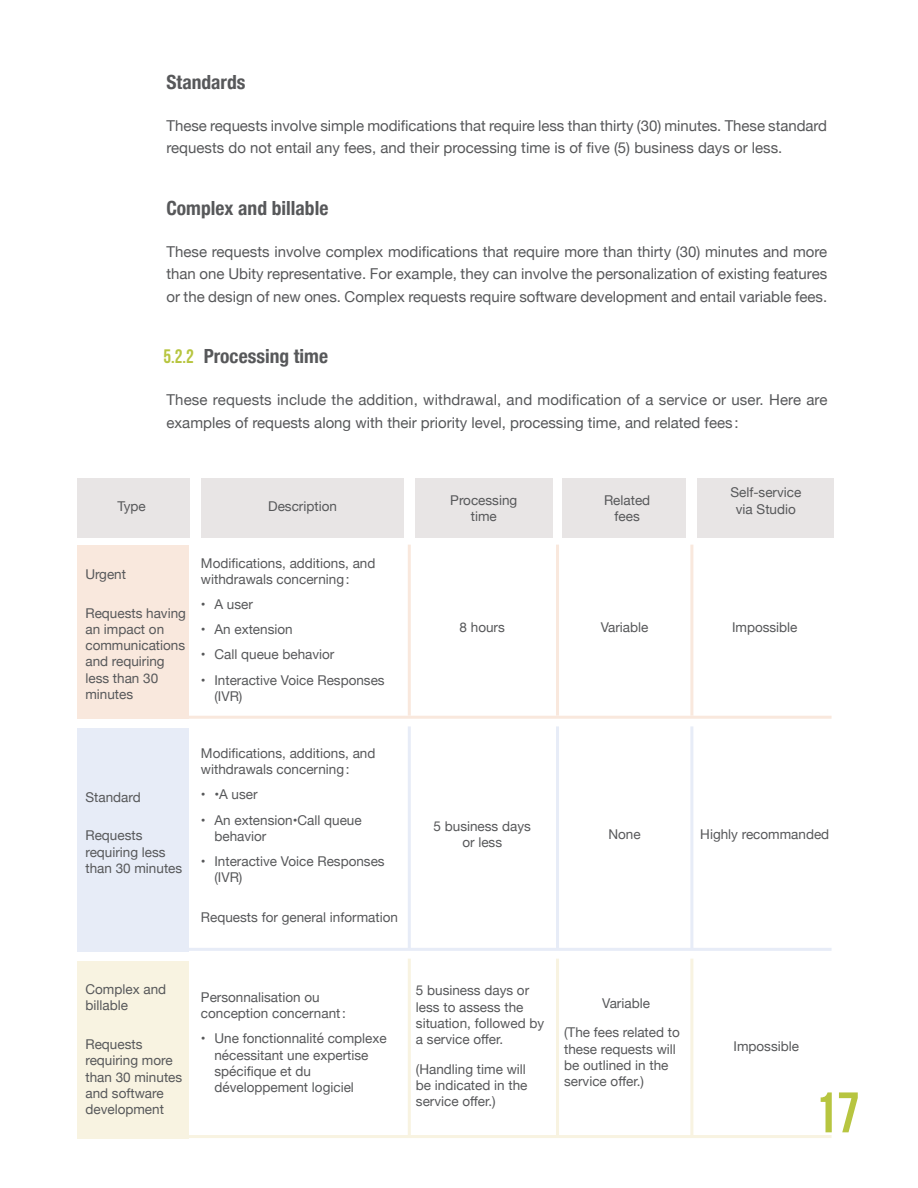
<style>
.page{position:relative;width:918px;height:1188px;background:#fff}
.page>*{position:absolute;margin:0;border:0;box-sizing:border-box;transform-origin:0 0}
.t1{font:57px "Bebas Neue";color:#b7c540}
.t2{font:700 condensed 19.5px "Helvetica Neue";color:#57585a}
.t3{font:15px/22.5px "Helvetica Neue";color:#57585a}
.t4{font:13.5px/16.2px "Helvetica Neue";color:#57585a}
.s1{font-family:"Bebas Neue";font-weight:400;font-stretch:normal;color:#b7c540}
</style>
<div class="page">
<hr style="left:189px;top:1135px;width:643px;height:3px;background:#f8f3e1">
<div style="left:78px;top:728px;width:111px;height:223px;background:#e7ecf7"></div>
<div style="left:78px;top:961px;width:111px;height:178px;background:#f8f3e1"></div>
<div style="left:78px;top:545px;width:111px;height:174px;background:#f9e8dd"></div>
<div style="left:78px;top:478px;width:112px;height:59px;background:#e8e5e5"></div>
<div style="left:201px;top:478px;width:202px;height:59px;background:#e8e5e5"></div>
<div style="left:415px;top:478px;width:137px;height:59px;background:#e8e5e5"></div>
<div style="left:562px;top:478px;width:124px;height:59px;background:#e8e5e5"></div>
<div style="left:697px;top:478px;width:137px;height:59px;background:#e8e5e5"></div>
<hr style="left:189px;top:716px;width:643px;height:3px;background:#f9e8dd">
<hr style="left:189px;top:948px;width:643px;height:3px;background:#e7ecf7">
<hr style="left:408px;top:545px;width:3px;height:171px;background:#f9e8dd">
<hr style="left:408px;top:726px;width:3px;height:223px;background:#e7ecf7">
<hr style="left:408px;top:959px;width:3px;height:176px;background:#f8f3e1">
<hr style="left:556px;top:545px;width:3px;height:171px;background:#f9e8dd">
<hr style="left:556px;top:726px;width:3px;height:223px;background:#e7ecf7">
<hr style="left:556px;top:959px;width:3px;height:176px;background:#f8f3e1">
<hr style="left:690px;top:545px;width:3px;height:171px;background:#f9e8dd">
<hr style="left:690px;top:726px;width:3px;height:223px;background:#e7ecf7">
<hr style="left:690px;top:959px;width:3px;height:176px;background:#f8f3e1">
<h2 class="t2" style="left:166px;top:66px;width:81px">Standards</h2>
<p class="t3" style="left:166px;top:115px;width:662px">These requests involve simple modifications that require less than thirty (30) minutes. These standard requests do not entail any fees, and their processing time is of five (5) business days or less.</p>
<h2 class="t2" style="left:166px;top:192px;width:163px">Complex and billable</h2>
<p class="t3" style="left:166px;top:241px;width:662px;text-align:justify">These requests involve complex modifications that require more than thirty (30) minutes and more than one Ubity representative. For example, they can involve the personalization of existing features or the design of new ones. Complex requests require software development and entail variable fees.</p>
<h2 class="t2" style="left:164px;top:340px;width:166px"><span class="s1">5.2.2</span> Processing time</h2>
<p class="t3" style="left:166px;top:390px;width:663px">These requests include the addition, withdrawal, and modification of a service or user. Here are examples of requests along with their priority level, processing time, and related fees:</p>
<p class="t4" style="left:118px;top:499px;width:30px">Type</p>
<p class="t4" style="left:268px;top:499px;width:70px">Description</p>
<p class="t4" style="left:450px;top:493px;width:69px;text-align:center">Processing time</p>
<p class="t4" style="left:604px;top:493px;width:48px;text-align:center">Related fees</p>
<p class="t4" style="left:730px;top:485px;width:72px;text-align:center">Self-service via Studio</p>
<p class="t4" style="left:85px;top:567px;width:42px">Urgent</p>
<p class="t4" style="left:85px;top:606px;width:102px">Requests having an impact on communications and requiring less than 30 minutes</p>
<p class="t4" style="left:201px;top:556px;width:176px">Modifications, additions, and withdrawals concerning:</p>
<p class="t4" style="left:201px;top:597px;width:54px">• A user</p>
<p class="t4" style="left:201px;top:622px;width:93px">• An extension</p>
<p class="t4" style="left:201px;top:647px;width:135px">• Call queue behavior</p>
<p class="t4" style="left:214px;top:673px;width:172px;text-indent:-14px">• Interactive Voice Responses (IVR)</p>
<p class="t4" style="left:85px;top:790px;width:57px">Standard</p>
<p class="t4" style="left:85px;top:828px;width:98px">Requests requiring less than 30 minutes</p>
<p class="t4" style="left:201px;top:746px;width:176px">Modifications, additions, and withdrawals concerning:</p>
<p class="t4" style="left:201px;top:787px;width:58px">• •A user</p>
<p class="t4" style="left:214px;top:812px;width:149px;text-indent:-14px">• An extension•Call queue behavior</p>
<p class="t4" style="left:214px;top:854px;width:172px;text-indent:-14px">• Interactive Voice Responses (IVR)</p>
<p class="t4" style="left:201px;top:910px;width:199px">Requests for general information</p>
<p class="t4" style="left:460px;top:619px;width:47px">8 hours</p>
<p class="t4" style="left:434px;top:819px;width:99px;text-align:center">5 business days or less</p>
<p class="t4" style="left:601px;top:619px;width:49px">Variable</p>
<p class="t4" style="left:732px;top:619px;width:67px">Impossible</p>
<p class="t4" style="left:608px;top:826px;width:34px">None</p>
<p class="t4" style="left:700px;top:826px;width:131px">Highly recommanded</p>
<p class="t4" style="left:85px;top:982px;width:82px">Complex and billable</p>
<p class="t4" style="left:85px;top:1037px;width:98px">Requests requiring more than 30 minutes and software development</p>
<p class="t4" style="left:201px;top:990px;width:146px">Personnalisation ou conception concernant:</p>
<p class="t4" style="left:214px;top:1031px;width:174px;text-indent:-14px">• Une fonctionnalité complexe nécessitant une expertise spécifique et du développement logiciel</p>
<p class="t4" style="left:416px;top:983px;width:130px">5 business days or less to assess the situation, followed by a service offer.</p>
<p class="t4" style="left:416px;top:1062px;width:113px;text-align:justify">(Handling time will be indicated in the service offer.)</p>
<p class="t4" style="left:602px;top:996px;width:49px">Variable</p>
<p class="t4" style="left:564px;top:1025px;width:117px">(The fees related to these requests will be outlined in the service offer.)</p>
<p class="t4" style="left:734px;top:1039px;width:67px">Impossible</p>
<h1 class="t1" style="left:814px;top:1081px;width:47px">17</h1>
</div>
